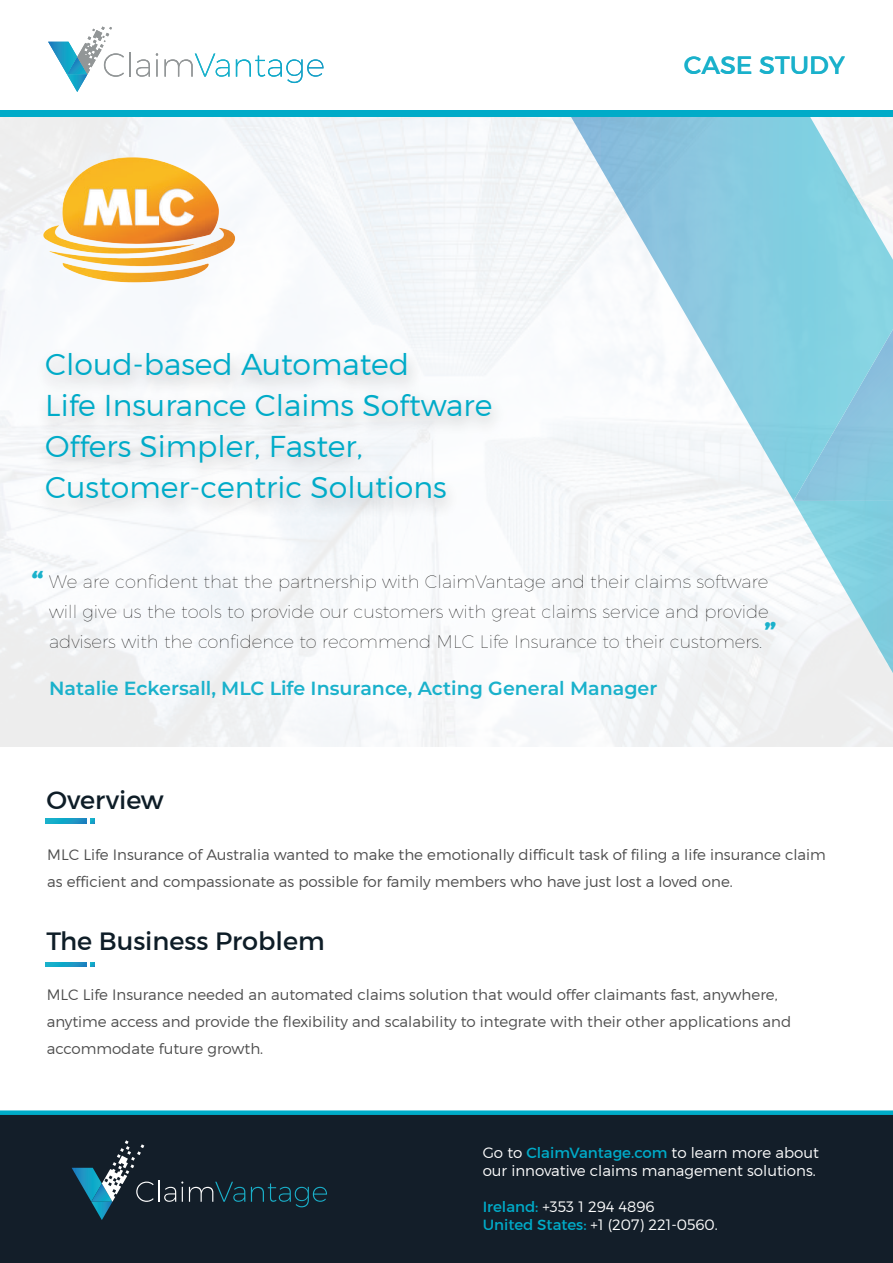
<style>
.page{position:relative;width:893px;height:1263px;background:#fff}
.page>*{position:absolute;margin:0;border:0;box-sizing:border-box;transform-origin:0 0}
.t1{font:300 30px/41px "Montserrat";color:#00abc8}
.t2{font:700 30px "Montserrat";color:#1ab1cb}
.t3{font:25.5px "Montserrat";color:#0e1d27}
.t4{font:25.5px "Montserrat";color:#1ab1cb}
.t5{font:600 19.05px "Montserrat";color:#1ab1cb}
.t6{font:100 18px/30px "Montserrat";color:#000;text-align:justify}
.t7{font:300 15px/27px "Montserrat";color:#4d4d4d}
.t8{font:300 15px/18px "Montserrat";color:#fff}
.s1{font-weight:400;color:#00abc8}
</style>
<div class="page">
<div style="left:0;top:117px;width:893px;height:631px;background:linear-gradient(to right,#f6f8fa,#f3f4f5)"></div>
<img style="left:28px;top:336px;width:634px;height:209px">
<img style="left:43px;top:156px;width:192px;height:127px">
<svg style="left:45px;top:962px;width:41px;height:4px"></svg>
<svg style="left:90px;top:962px;width:5px;height:4px"></svg>
<svg style="left:45px;top:819px;width:41px;height:4px"></svg>
<svg style="left:90px;top:819px;width:5px;height:4px"></svg>
<div style="left:0;top:1113px;width:893px;height:150px;background:#131e29"></div>
<svg style="left:189px;top:1182px;width:56px;height:20px"></svg>
<svg style="left:251px;top:1183px;width:76px;height:24px"></svg>
<svg style="left:72px;top:1140px;width:111px;height:80px"></svg>
<div style="left:0;top:1110px;width:893px;height:5px;background:#00abc8"></div>
<svg style="left:793px;top:501px;width:100px;height:207px"></svg>
<svg style="left:571px;top:117px;width:322px;height:384px"></svg>
<div style="left:0;top:111px;width:893px;height:6px;background:#00abc8"></div>
<hr style="left:129px;top:52px;width:2px;height:25px;background:#929697">
<svg style="left:136px;top:59px;width:14px;height:18px"></svg>
<svg style="left:156px;top:53px;width:2px;height:24px"></svg>
<svg style="left:165px;top:54px;width:65px;height:23px"></svg>
<svg style="left:236px;top:56px;width:88px;height:27px"></svg>
<svg style="left:48px;top:27px;width:76px;height:65px"></svg>
<svg style="left:765px;top:621px;width:11px;height:8px"></svg>
<h1 class="t1" style="left:45px;top:344px;width:449px">Cloud-based Automated<br>Life Insurance Claims Software<br>Offers Simpler, Faster,<br>Customer-centric Solutions</h1>
<h2 class="t4" style="left:684px;top:49px;width:163px">CASE STUDY</h2>
<h1 class="t2" style="left:32px;top:563px;width:13px">“</h1>
<p class="t6" style="left:49px;top:566px;width:721px">We are confident that the partnership with ClaimVantage and their claims software will give us the tools to provide our customers with great claims service and provide advisers with the confidence to recommend MLC Life Insurance to their customers.</p>
<p class="t5" style="left:49px;top:675px;width:610px">Natalie Eckersall, MLC Life Insurance, Acting General Manager</p>
<h2 class="t3" style="left:47px;top:784px;width:118px">Overview</h2>
<p class="t7" style="left:47px;top:841px;width:780px">MLC Life Insurance of Australia wanted to make the emotionally difficult task of filing a life insurance claim as efficient and compassionate as possible for family members who have just lost a loved one.</p>
<h2 class="t3" style="left:47px;top:925px;width:279px">The Business Problem</h2>
<p class="t7" style="left:47px;top:981px;width:746px">MLC Life Insurance needed an automated claims solution that would offer claimants fast, anywhere, anytime access and provide the flexibility and scalability to integrate with their other applications and accommodate future growth.</p>
<p class="t8" style="left:483px;top:1144px;width:338px">Go to <span class="s1">ClaimVantage.com</span> to learn more about our innovative claims management solutions.</p>
<p class="t8" style="left:483px;top:1198px;width:237px"><span class="s1">Ireland:</span> +353 1 294 4896<br><span class="s1">United States:</span> +1 (207) 221-0560.</p>
</div>
